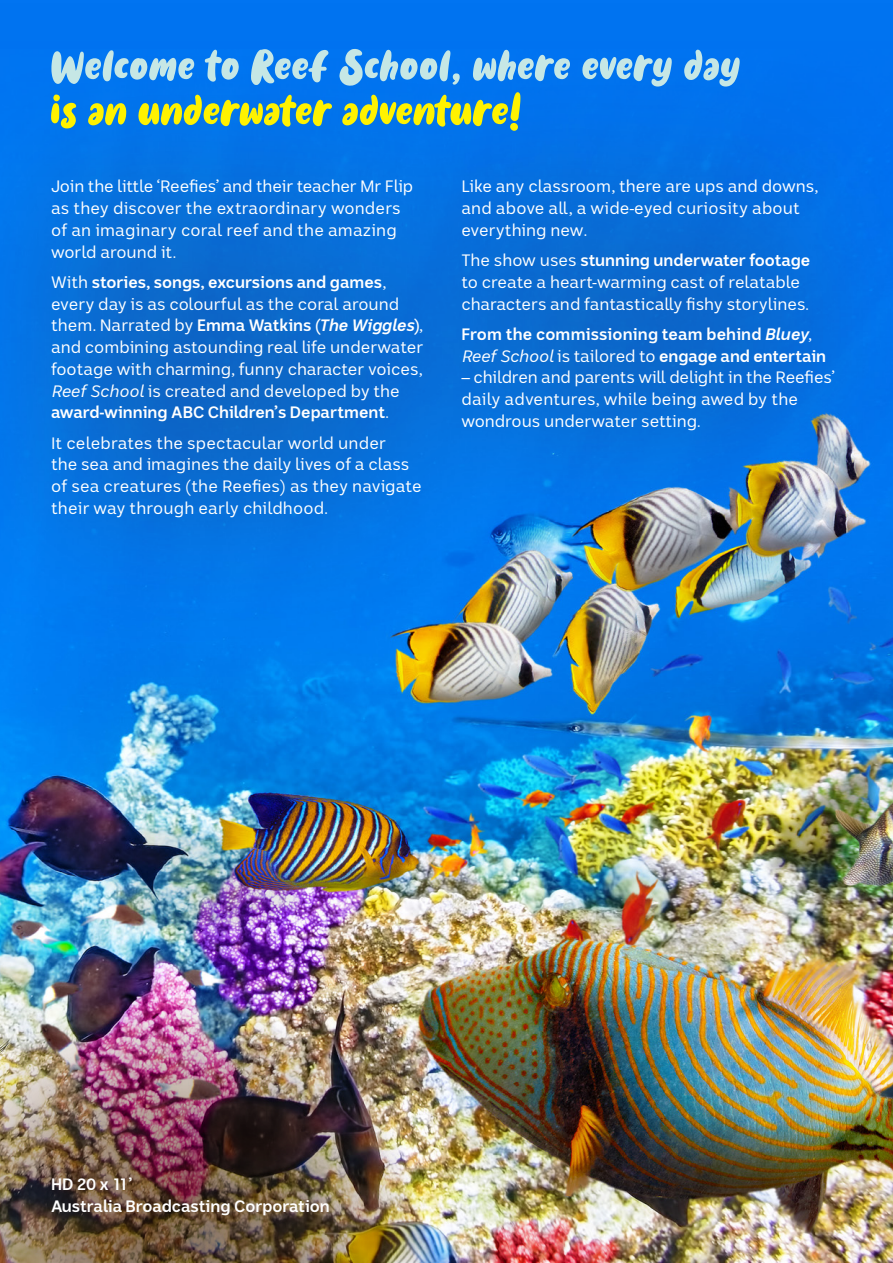
<style>
.page{position:relative;width:893px;height:1263px;background:#fff}
.page>*{position:absolute;margin:0;border:0;box-sizing:border-box;transform-origin:0 0}
.t1{font:60px "Holyfat";letter-spacing:.02em;color:#c6e7e5}
.t2{font:60px "Holyfat";letter-spacing:.02em;color:#fff200}
.t3{font:16.5px/21.8px "ABC Sans Nova";color:#fff}
.t4{font:700 16.5px/21.8px "ABC Sans Nova";color:#fff}
.s1{font-weight:700}
.s2{font-weight:700;font-style:italic}
.s3{font-style:italic}
.s4{font-weight:400}
.s5{font-weight:400;font-style:italic}
</style>
<div class="page">
<img style="left:0;top:653px;width:893px;height:610px">
<img style="left:0;top:997px;width:429px;height:266px">
<div style="left:0;top:0;width:893px;height:177px;background:#0174f1"></div>
<div style="left:0;top:44px;width:893px;height:609px;background:#371f2f;opacity:.4"></div>
<div style="left:0;top:1101px;width:399px;height:162px;background:#67321a;opacity:.8"></div>
<h1 class="t1" style="left:51px;top:46px;width:691px">Welcome to Reef School, where every day</h1>
<h1 class="t2" style="left:51px;top:91px;width:472px">is an underwater adventure!</h1>
<p class="t3" style="left:51px;top:176px;width:364px">Join the little ‘Reefies’ and their teacher Mr Flip as they discover the extraordinary wonders of an imaginary coral reef and the amazing world around it.</p>
<p class="t3" style="left:51px;top:271px;width:374px">With <span class="s1">stories, songs, excursions and games</span>, every day is as colourful as the coral around them. Narrated by <span class="s1">Emma Watkins (</span><span class="s2">The Wiggles</span><span class="s1">)</span>, and combining astounding real life underwater footage with charming, funny character voices, <span class="s3">Reef School</span> is created and developed by the <span class="s1">award-winning ABC Children’s Department</span>.</p>
<p class="t3" style="left:51px;top:432px;width:372px">It celebrates the spectacular world under<br>the sea and imagines the daily lives of a class of sea creatures (the Reefies) as they navigate their way through early childhood.</p>
<p class="t3" style="left:461px;top:176px;width:358px">Like any classroom, there are ups and downs, and above all, a wide-eyed curiosity about everything new.</p>
<p class="t3" style="left:461px;top:249px;width:350px">The show uses <span class="s1">stunning underwater footage </span>to create a heart-warming cast of relatable characters and fantastically fishy storylines.</p>
<p class="t4" style="left:461px;top:323px;width:366px">From the commissioning team behind <span class="s3">Bluey</span><span class="s4">,<br></span><span class="s5">Reef School</span> <span class="s4">is tailored to</span> engage and entertain</p>
<p class="t3" style="left:461px;top:367px;width:375px">– children and parents will delight in the Reefies’ daily adventures, while being awed by the wondrous underwater setting.</p>
<p class="t4" style="left:51px;top:1173px;width:280px">HD 20 x 11’<br>Australia Broadcasting Corporation</p>
</div>
